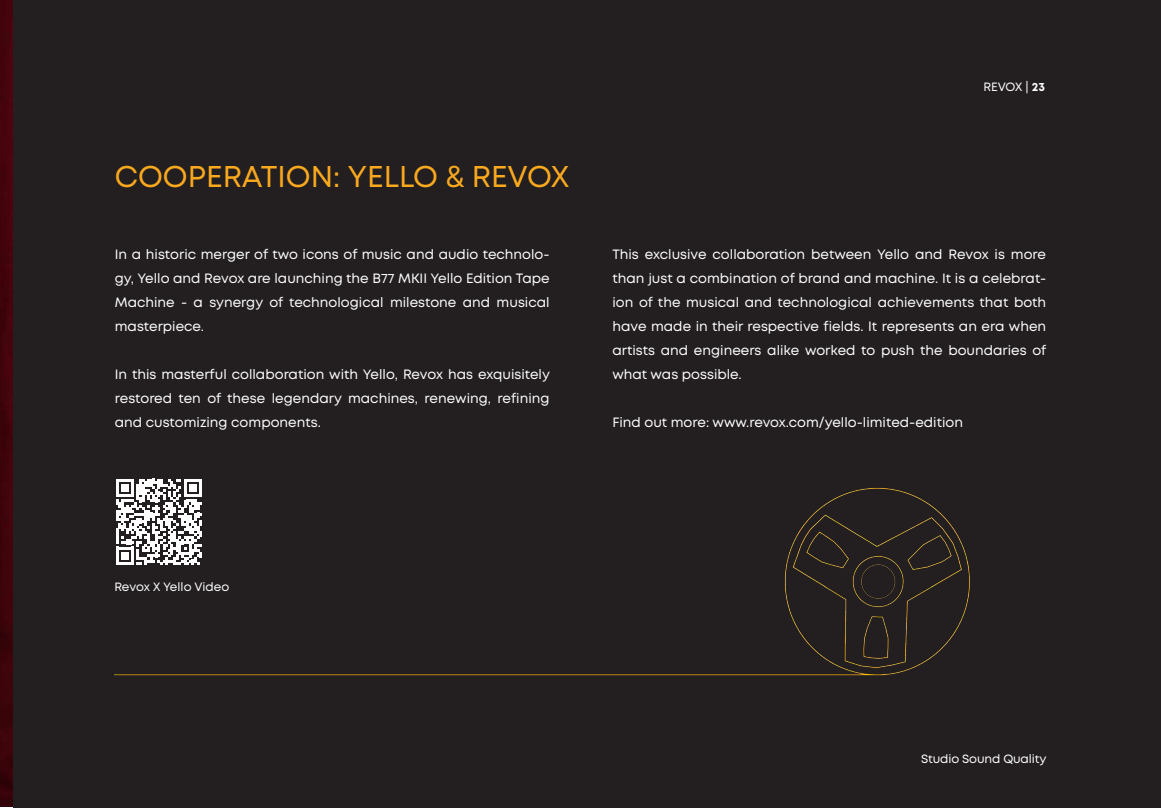
<style>
.page{position:relative;width:1161px;height:808px;background:#fff}
.page>*{position:absolute;margin:0;border:0;box-sizing:border-box;transform-origin:0 0}
.t1{font:30px "Mont";color:#faa91e}
.t2{font:13.5px/24px "Mont";color:#fff;text-align:justify}
.t3{font:12px "Mont";letter-spacing:-.01em;color:#fff}
.s1{font-weight:700}
</style>
<div class="page">
<div style="left:13px;top:0;width:1148px;height:808px;background:#231f20"></div>
<img style="left:0;top:0;width:13px;height:807px">
<img style="left:114px;top:478px;width:856px;height:198px">
<svg style="left:116px;top:479px;width:86px;height:86px"></svg>
<p class="t1" style="left:115px;top:157px;width:456px">COOPERATION: YELLO &amp; REVOX</p>
<p class="t2" style="left:115px;top:242px;width:436px">In a historic merger of two icons of music and audio technolo&shy;gy, Yello and Revox are launching the B77 MKII Yello Edition Tape Machine - a synergy of technological milestone and musical masterpiece.</p>
<p class="t2" style="left:115px;top:362px;width:437px">In this masterful collaboration with Yello, Revox has exquisitely restored ten of these legendary machines, renewing, refining and customizing components.</p>
<p class="t3" style="left:983px;top:79px;width:63px">REVOX | <span class="s1">23</span></p>
<p class="t2" style="left:612px;top:242px;width:436px">This exclusive collaboration between Yello and Revox is more than just a combination of brand and machine. It is a celebrat&shy;ion of the musical and technological achievements that both have made in their respective fields. It represents an era when artists and engineers alike worked to push the boundaries of what was possible.</p>
<p class="t2" style="left:612px;top:410px;width:352px">Find out more: www.revox.com/yello-limited-edition</p>
<p class="t3" style="left:114px;top:579px;width:117px">Revox X Yello Video</p>
<p class="t3" style="left:921px;top:751px;width:127px">Studio Sound Quality</p>
</div>
